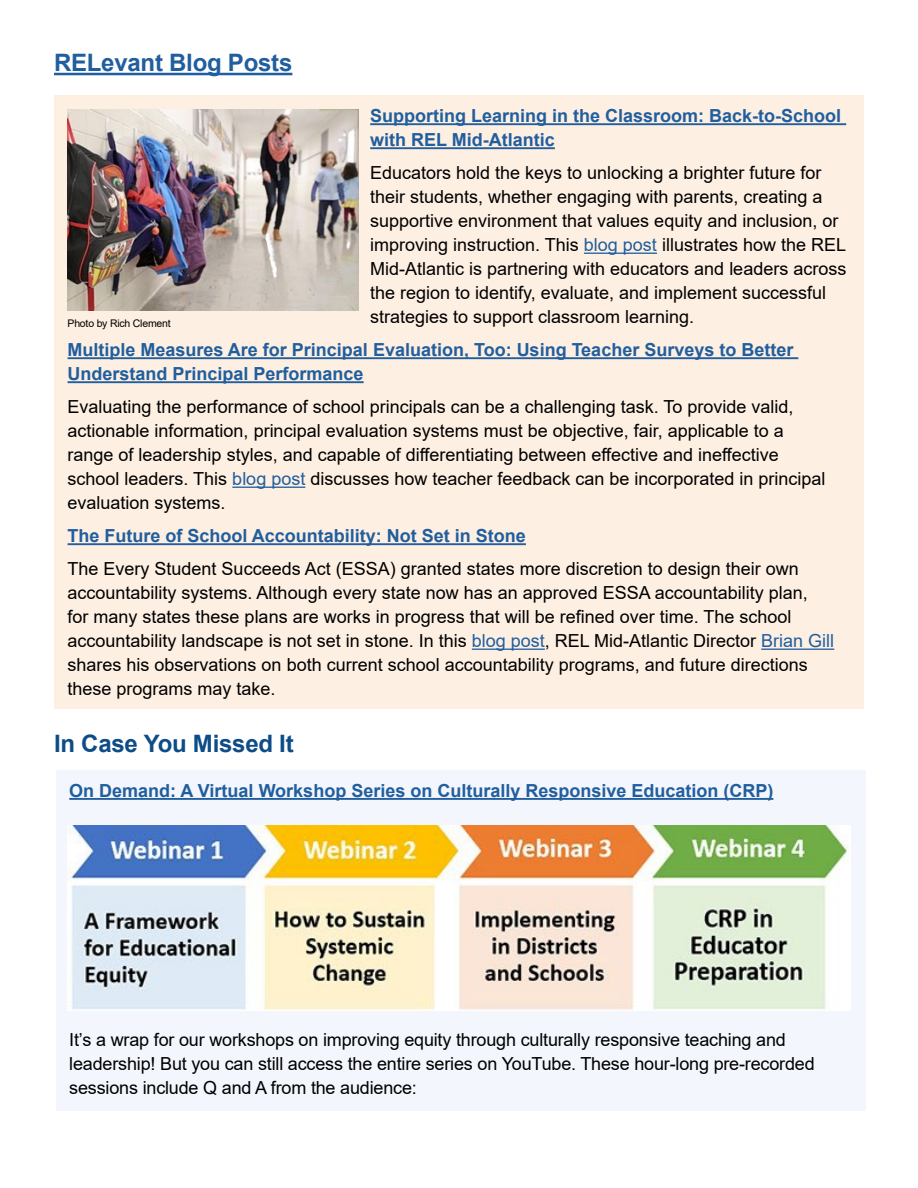
<style>
.page{position:relative;width:918px;height:1188px;background:#fff}
.page>*{position:absolute;margin:0;border:0;box-sizing:border-box;transform-origin:0 0}
.t1{font:700 24px "Arial";letter-spacing:-.01em;color:#215e9e}
.t2{font:700 24px "Arial";letter-spacing:-.01em;color:#0d4c87}
.t3{font:18px "Arial";color:#000}
.t4{font:700 18px/24px "Arial";color:#215e9e}
.t5{font:10.5px "Arial";letter-spacing:-.02em;color:#000}
.s1{color:#215e9e}
</style>
<div class="page">
<hr style="left:54px;top:73px;width:238px;height:2px;background:#215e9e">
<div style="left:54px;top:96px;width:810px;height:613px;background:#fdefe2"></div>
<hr style="left:370px;top:123px;width:476px;height:2px;background:#215e9e">
<hr style="left:370px;top:147px;width:185px;height:2px;background:#215e9e">
<hr style="left:584px;top:253px;width:73px;height:1px;background:#215e9e">
<hr style="left:68px;top:357px;width:730px;height:2px;background:#215e9e">
<hr style="left:68px;top:381px;width:296px;height:2px;background:#215e9e">
<hr style="left:232px;top:487px;width:73px;height:1px;background:#215e9e">
<hr style="left:68px;top:543px;width:458px;height:2px;background:#215e9e">
<hr style="left:472px;top:649px;width:73px;height:1px;background:#215e9e">
<hr style="left:761px;top:649px;width:73px;height:1px;background:#215e9e">
<img style="left:68px;top:109px;width:290px;height:201px">
<div style="left:56px;top:770px;width:810px;height:341px;background:#f3f6fc"></div>
<hr style="left:69px;top:798px;width:704px;height:2px;background:#215e9e">
<img style="left:68px;top:825px;width:782px;height:185px">
<p class="t1" style="left:54px;top:46px;width:240px">RELevant Blog Posts</p>
<p class="t4" style="left:370px;top:104px;width:473px">Supporting Learning in the Classroom: Back-to-School with REL Mid-Atlantic</p>
<p class="t3" style="left:370px;top:161px;width:453px">Educators hold the keys to unlocking a brighter future for</p>
<p class="t3" style="left:370px;top:185px;width:454px">their students, whether engaging with parents, creating a</p>
<p class="t3" style="left:370px;top:209px;width:470px">supportive environment that values equity and inclusion, or</p>
<p class="t3" style="left:370px;top:233px;width:477px">improving instruction. This <span class="s1">blog post</span> illustrates how the REL</p>
<p class="t3" style="left:370px;top:257px;width:478px">Mid-Atlantic is partnering with educators and leaders across</p>
<p class="t3" style="left:370px;top:281px;width:457px">the region to identify, evaluate, and implement successful</p>
<p class="t3" style="left:370px;top:305px;width:326px">strategies to support classroom learning.</p>
<p class="t4" style="left:68px;top:338px;width:727px">Multiple Measures Are for Principal Evaluation, Too: Using Teacher Surveys to Better<br>Understand Principal Performance</p>
<p class="t3" style="left:68px;top:395px;width:728px">Evaluating the performance of school principals can be a challenging task. To provide valid,</p>
<p class="t3" style="left:68px;top:419px;width:718px">actionable information, principal evaluation systems must be objective, fair, applicable to a</p>
<p class="t3" style="left:68px;top:443px;width:713px">range of leadership styles, and capable of differentiating between effective and ineffective</p>
<p class="t3" style="left:68px;top:467px;width:760px">school leaders. This <span class="s1">blog post</span> discusses how teacher feedback can be incorporated in principal</p>
<p class="t3" style="left:68px;top:491px;width:160px">evaluation systems.</p>
<p class="t4" style="left:68px;top:524px;width:460px">The Future of School Accountability: Not Set in Stone</p>
<p class="t3" style="left:68px;top:557px;width:733px">The Every Student Succeeds Act (ESSA) granted states more discretion to design their own</p>
<p class="t3" style="left:68px;top:581px;width:742px">accountability systems. Although every state now has an approved ESSA accountability plan,</p>
<p class="t3" style="left:68px;top:605px;width:725px">for many states these plans are works in progress that will be refined over time. The school</p>
<p class="t3" style="left:68px;top:629px;width:768px">accountability landscape is not set in stone. In this <span class="s1">blog post</span>, REL Mid-Atlantic Director <span class="s1">Brian Gill</span></p>
<p class="t3" style="left:68px;top:653px;width:742px">shares his observations on both current school accountability programs, and future directions</p>
<p class="t3" style="left:68px;top:677px;width:210px">these programs may take.</p>
<p class="t2" style="left:54px;top:727px;width:241px">In Case You Missed It</p>
<p class="t4" style="left:69px;top:779px;width:706px">On Demand: A Virtual Workshop Series on Culturally Responsive Education (CRP)</p>
<p class="t5" style="left:68px;top:316px;width:105px">Photo by Rich Clement</p>
<p class="t3" style="left:69px;top:1027px;width:718px">It’s a wrap for our workshops on improving equity through culturally responsive teaching and</p>
<p class="t3" style="left:69px;top:1051px;width:747px">leadership! But you can still access the entire series on YouTube. These hour-long pre-recorded</p>
<p class="t3" style="left:69px;top:1075px;width:349px">sessions include Q and A from the audience:</p>
</div>
